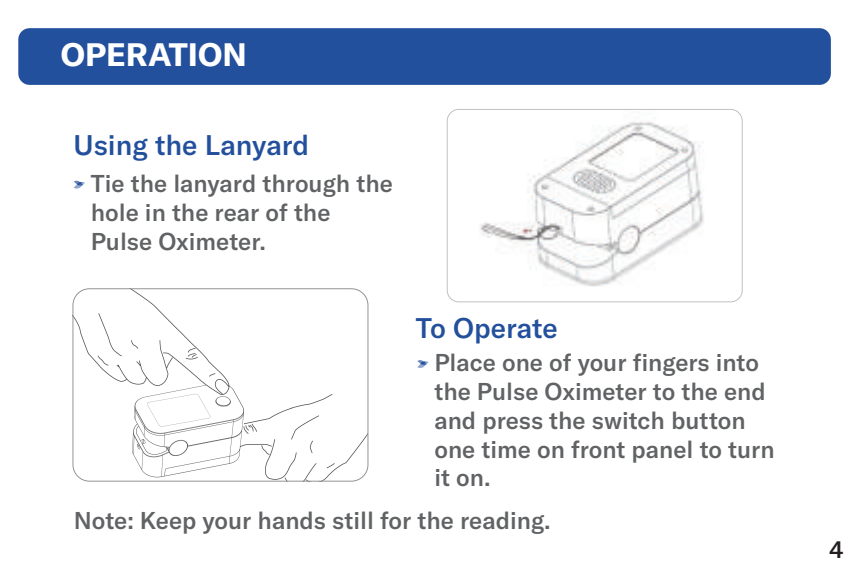
<style>
.page{position:relative;width:851px;height:567px;background:#fff}
.page>*{position:absolute;margin:0;border:0;box-sizing:border-box;transform-origin:0 0}
.t1{font:700 32px "GT America";color:#fff}
.t2{font:500 28px "GT America";color:#23509c}
.t3{font:500 24px/28.8px "GT America";color:#606264}
.t4{font:500 24px "GT America";color:#231f20}
</style>
<div class="page">
<img style="left:74px;top:289px;width:294px;height:192px">
<div style="left:72px;top:288px;width:296px;height:194px;border:1px solid #939498;border-radius:17px"></div>
<svg style="left:417px;top:360px;width:11px;height:8px"></svg>
<img style="left:448px;top:111px;width:256px;height:176px">
<div style="left:446px;top:109px;width:296px;height:193px;border:1px solid #aaacaf;border-radius:12px"></div>
<svg style="left:74px;top:181px;width:11px;height:8px"></svg>
<div style="left:18px;top:28px;width:812px;height:57px;background:#23509c;border-radius:11px"></div>
<h1 class="t1" style="left:61px;top:35px;width:187px">OPERATION</h1>
<p class="t2" style="left:74px;top:128px;width:237px">Using the Lanyard</p>
<p class="t3" style="left:91px;top:169px;width:303px">Tie the lanyard through the hole in the rear of the<br>Pulse Oximeter.</p>
<p class="t2" style="left:416px;top:311px;width:143px">To Operate</p>
<p class="t3" style="left:434px;top:348px;width:342px">Place one of your fingers into the Pulse Oximeter to the end and press the switch button one time on front panel to turn it on.</p>
<p class="t3" style="left:74px;top:506px;width:478px">Note: Keep your hands still for the reading.</p>
<p class="t4" style="left:829px;top:535px;width:16px">4</p>
</div>
